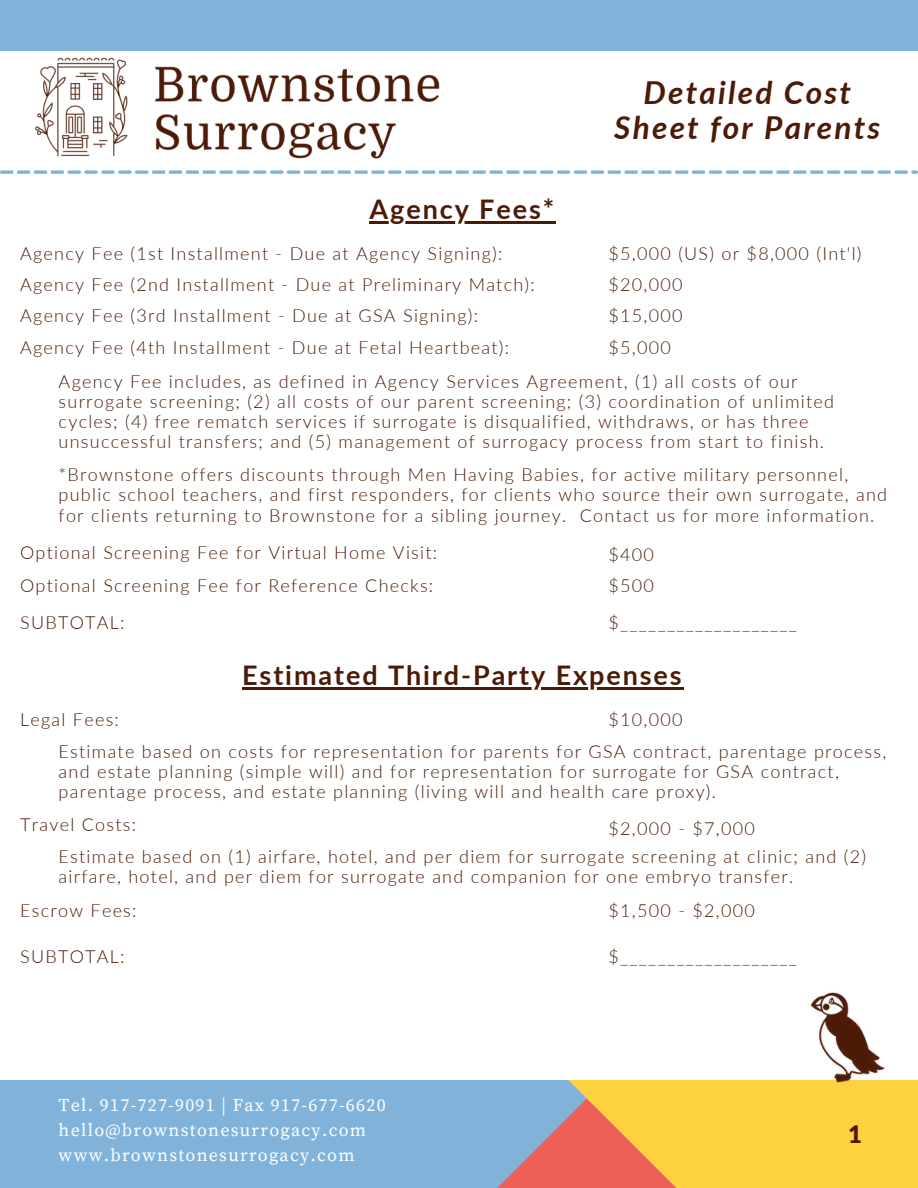
<style>
.page{position:relative;width:918px;height:1188px;background:#81b3da}
.page>*{position:absolute;margin:0;border:0;box-sizing:border-box;transform-origin:0 0}
.t1{font:italic 700 31.65px/34.8px "Lato";letter-spacing:.07em;color:#4c1b08;text-align:center}
.t2{font:700 27px "Lato";letter-spacing:.07em;color:#4c1b08}
.t3{font:900 24px "Lato";color:#4c1b08}
.t4{font:300 18px/20.2px "Lato";letter-spacing:.07em;color:#4c1b08}
.t5{font:18px/24.8px "Source Serif Pro";letter-spacing:.07em;color:#fff}
</style>
<div class="page">
<svg style="left:497px;top:1080px;width:421px;height:108px"></svg>
<div style="left:0;top:52px;width:918px;height:1028px;background:#fff"></div>
<img style="left:0;top:51px;width:485px;height:108px">
<img style="left:709px;top:992px;width:209px;height:184px">
<svg style="left:0;top:170px;width:918px;height:4px"></svg>
<hr style="left:370px;top:221px;width:186px;height:2px;background:#4c1b08">
<hr style="left:242px;top:687px;width:442px;height:2px;background:#4c1b08">
<h2 class="t2" style="left:370px;top:189px;width:186px">Agency Fees*</h2>
<h1 class="t1" style="left:614px;top:74px;width:268px">Detailed Cost<br>Sheet for Parents</h1>
<p class="t4" style="left:20px;top:237px;width:516px;line-height:31.2px">Agency Fee (1st Installment - Due at Agency Signing):<br>Agency Fee (2nd Installment - Due at Preliminary Match):</p>
<p class="t4" style="left:609px;top:237px;width:255px;line-height:31.2px">$5,000 (US) or $8,000 (Int'l) $20,000</p>
<p class="t4" style="left:20px;top:305px;width:459px">Agency Fee (3rd Installment - Due at GSA Signing):</p>
<p class="t4" style="left:609px;top:305px;width:76px">$15,000</p>
<p class="t4" style="left:20px;top:336px;width:491px">Agency Fee (4th Installment - Due at Fetal Heartbeat):</p>
<p class="t4" style="left:609px;top:336px;width:64px">$5,000</p>
<p class="t4" style="left:59px;top:370px;width:777px">Agency Fee includes, as defined in Agency Services Agreement, (1) all costs of our surrogate screening; (2) all costs of our parent screening; (3) coordination of unlimited cycles; (4) free rematch services if surrogate is disqualified, withdraws, or has three unsuccessful transfers; and (5) management of surrogacy process from start to finish.</p>
<p class="t4" style="left:59px;top:464px;width:830px">*Brownstone offers discounts through Men Having Babies, for active military personnel, public school teachers, and first responders, for clients who source their own surrogate, and for clients returning to Brownstone for a sibling journey. Contact us for more information.</p>
<p class="t4" style="left:20px;top:542px;width:419px">Optional Screening Fee for Virtual Home Visit:</p>
<p class="t4" style="left:609px;top:543px;width:47px">$400</p>
<p class="t4" style="left:20px;top:575px;width:415px">Optional Screening Fee for Reference Checks:</p>
<p class="t4" style="left:609px;top:575px;width:47px">$500</p>
<p class="t4" style="left:20px;top:612px;width:106px">SUBTOTAL:</p>
<p class="t4" style="left:609px;top:612px;width:190px">$___________________</p>
<p class="t4" style="left:20px;top:708px;width:100px">Legal Fees:</p>
<h2 class="t2" style="left:242px;top:655px;width:441px">Estimated Third-Party Expenses</h2>
<p class="t4" style="left:609px;top:708px;width:76px">$10,000</p>
<p class="t4" style="left:59px;top:741px;width:829px">Estimate based on costs for representation for parents for GSA contract, parentage process, and estate planning (simple will) and for representation for surrogate for GSA contract, parentage process, and estate planning (living will and health care proxy).</p>
<p class="t4" style="left:20px;top:813px;width:117px">Travel Costs:</p>
<p class="t4" style="left:609px;top:818px;width:148px">$2,000 - $7,000</p>
<p class="t4" style="left:59px;top:846px;width:809px">Estimate based on (1) airfare, hotel, and per diem for surrogate screening at clinic; and (2) airfare, hotel, and per diem for surrogate and companion for one embryo transfer.</p>
<p class="t4" style="left:20px;top:900px;width:118px">Escrow Fees:</p>
<p class="t4" style="left:609px;top:900px;width:148px">$1,500 - $2,000</p>
<p class="t4" style="left:20px;top:946px;width:106px">SUBTOTAL:</p>
<p class="t4" style="left:609px;top:946px;width:190px">$___________________</p>
<p class="t5" style="left:59px;top:1094px;width:329px">Tel. 917-727-9091 | Fax 917-677-6620 hello@brownstonesurrogacy.com www.brownstonesurrogacy.com</p>
<h3 class="t3" style="left:848px;top:1116px;width:15px">1</h3>
</div>
